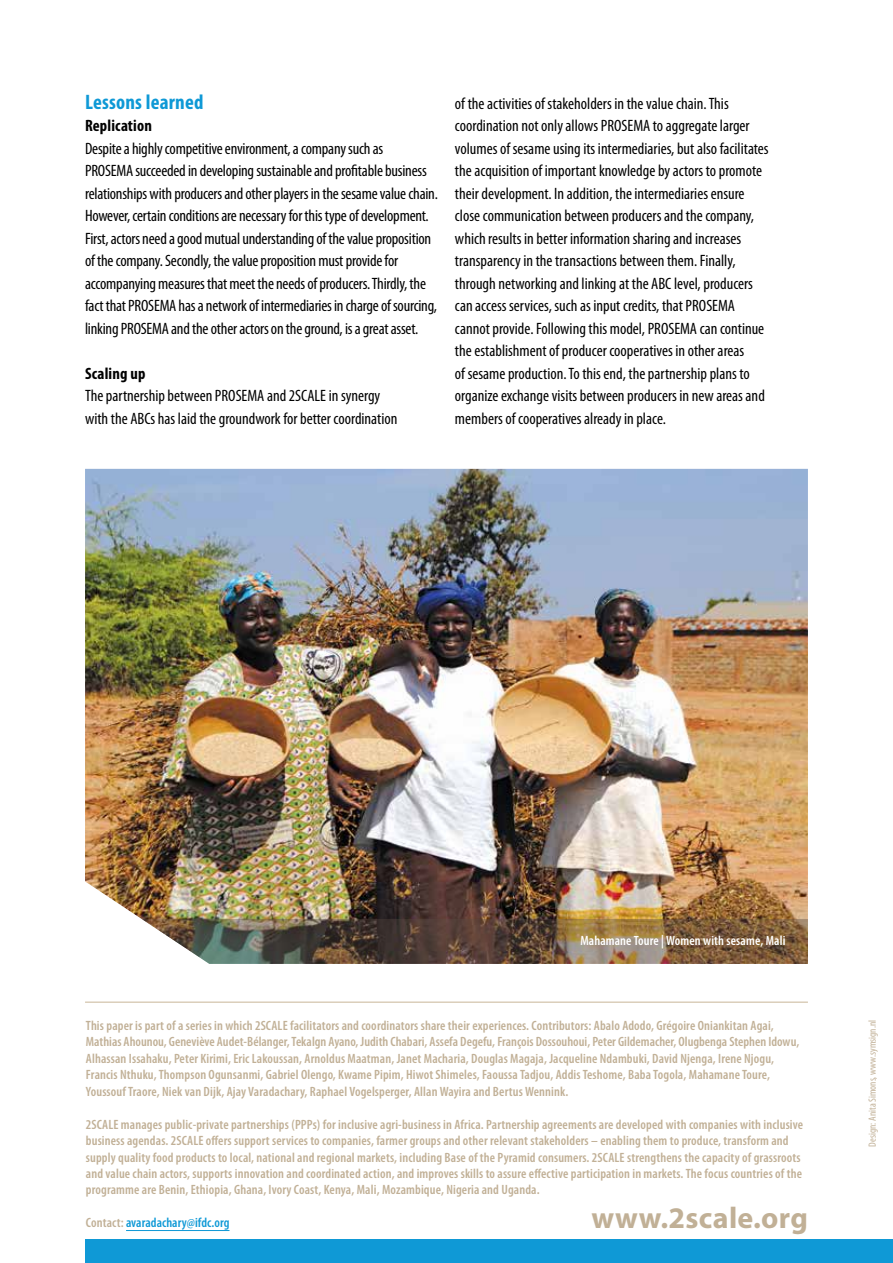
<style>
.page{position:relative;width:893px;height:1263px;background:#fff}
.page>*{position:absolute;margin:0;border:0;box-sizing:border-box;transform-origin:0 0}
.t1{font:700 30px "Myriad Pro";letter-spacing:.01em;color:#c1b096}
.t2{font:700 condensed 21px "Myriad Pro";letter-spacing:.01em;color:#0f99d6}
.t3{font:condensed 16.5px/22.5px "Myriad Pro";color:#000}
.t4{font:700 condensed 16.5px "Myriad Pro";letter-spacing:.01em;color:#000}
.t5{font:600 condensed 13.5px/16.5px "Myriad Pro";letter-spacing:.01em;color:#c1b096}
.t6{font:600 condensed 13.5px "Myriad Pro";letter-spacing:.01em;color:#fff}
.t7{font:600 condensed 13.5px "Myriad Pro";letter-spacing:.005em;color:#0f99d6}
.t8{font:condensed 10.5px "Myriad Pro";color:#c1b096}
.s1{color:#c1b096}
</style>
<div class="page">
<div style="left:85px;top:1240px;width:808px;height:23px;background:#0f99d6"></div>
<img style="left:85px;top:469px;width:723px;height:450px">
<img style="left:142px;top:919px;width:666px;height:45px">
<hr style="left:85px;top:1001px;width:723px;height:2px;background:#dbceba">
<hr style="left:126px;top:1230px;width:103px;height:1px;background:#0f99d6">
<p class="t2" style="left:85px;top:89px;width:120px">Lessons learned</p>
<p class="t4" style="left:85px;top:115px;width:68px">Replication</p>
<p class="t3" style="left:85px;top:137px;width:354px">Despite a highly competitive environment, a company such as<br>PROSEMA succeeded in developing sustainable and profitable business relationships with producers and other players in the sesame value chain.<br>However, certain conditions are necessary for this type of development.<br>First, actors need a good mutual understanding of the value proposition of the company. Secondly, the value proposition must provide for accompanying measures that meet the needs of producers. Thirdly, the fact that PROSEMA has a network of intermediaries in charge of sourcing, linking PROSEMA and the other actors on the ground, is a great asset.</p>
<p class="t4" style="left:85px;top:363px;width:62px">Scaling up</p>
<p class="t3" style="left:85px;top:384px;width:314px">The partnership between PROSEMA and 2SCALE in synergy with the ABCs has laid the groundwork for better coordination</p>
<p class="t3" style="left:455px;top:92px;width:315px">of the activities of stakeholders in the value chain. This coordination not only allows PROSEMA to aggregate larger volumes of sesame using its intermediaries, but also facilitates the acquisition of important knowledge by actors to promote their development. In addition, the intermediaries ensure close communication between producers and the company, which results in better information sharing and increases transparency in the transactions between them. Finally, through networking and linking at the ABC level, producers can access services, such as input credits, that PROSEMA cannot provide. Following this model, PROSEMA can continue the establishment of producer cooperatives in other areas<br>of sesame production. To this end, the partnership plans to organize exchange visits between producers in new areas and members of cooperatives already in place.</p>
<p class="t6" style="left:580px;top:932px;width:207px">Mahamane Toure | Women with sesame, Mali</p>
<p class="t5" style="left:86px;top:1016px;width:715px">This paper is part of a series in which 2SCALE facilitators and coordinators share their experiences. Contributors: Abalo Adodo, Grégoire Oniankitan Agai, Mathias Ahounou, Geneviève Audet-Bélanger, Tekalgn Ayano, Judith Chabari, Assefa Degefu, François Dossouhoui, Peter Gildemacher, Olugbenga Stephen Idowu, Alhassan Issahaku, Peter Kirimi, Eric Lakoussan, Arnoldus Maatman, Janet Macharia, Douglas Magaja, Jacqueline Ndambuki, David Njenga, Irene Njogu, Francis Nthuku, Thompson Ogunsanmi, Gabriel Olengo, Kwame Pipim, Hiwot Shimeles, Faoussa Tadjou, Addis Teshome, Baba Togola, Mahamane Toure, Youssouf Traore, Niek van Dijk, Ajay Varadachary, Raphael Vogelsperger, Allan Wayira and Bertus Wennink.</p>
<p class="t5" style="left:86px;top:1115px;width:719px">2SCALE manages public-private partnerships (PPPs) for inclusive agri-business in Africa. Partnership agreements are developed with companies with inclusive business agendas. 2SCALE offers support services to companies, farmer groups and other relevant stakeholders – enabling them to produce, transform and supply quality food products to local, national and regional markets, including Base of the Pyramid consumers. 2SCALE strengthens the capacity of grassroots and value chain actors, supports innovation and coordinated action, and improves skills to assure effective participation in markets. The focus countries of the programme are Benin, Ethiopia, Ghana, Ivory Coast, Kenya, Mali, Mozambique, Nigeria and Uganda.</p>
<p class="t7" style="left:86px;top:1215px;width:145px"><span class="s1">Contact:</span> avaradachary@ifdc.org</p>
<h1 class="t1" style="left:592px;top:1198px;width:218px">www.2scale.org</h1>
<p class="t8" style="left:866px;top:1146px;width:128px;rotate:-90deg">Design: Anita Simons, www.symsign.nl</p>
</div>
